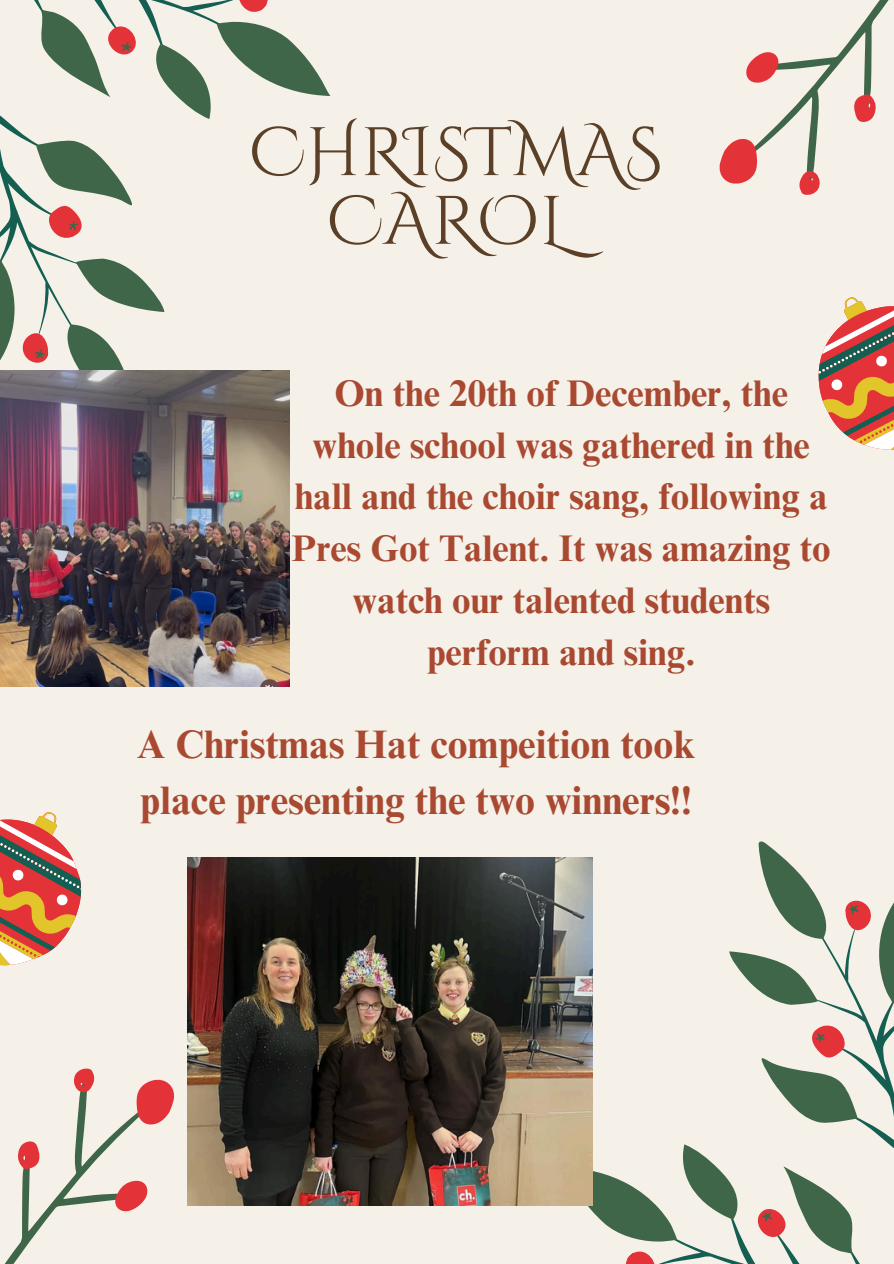
<style>
.page{position:relative;width:894px;height:1264px;background:#fff}
.page>*{position:absolute;margin:0;border:0;box-sizing:border-box;transform-origin:0 0}
.t1{font:68.4px/68.7px "Cinzel Decorative";color:#5b4027;text-align:center}
.t2{font:700 39.75px/55.7px "Times NRMT Pro";color:#a94931}
.t3{font:700 37.05px/51.8px "Times NRMT Pro";color:#a94931;text-align:center}
</style>
<div class="page">
<div style="left:0;top:0;width:893px;height:1263px;background:#f5f1e8"></div>
<svg style="left:0;top:0;width:331px;height:370px"></svg>
<svg style="left:719px;top:0;width:170px;height:195px"></svg>
<svg style="left:5px;top:1032px;width:194px;height:231px"></svg>
<svg style="left:0;top:812px;width:82px;height:154px"></svg>
<svg style="left:818px;top:297px;width:75px;height:153px"></svg>
<svg style="left:488px;top:841px;width:405px;height:422px"></svg>
<img style="left:0;top:370px;width:290px;height:317px">
<img style="left:188px;top:857px;width:404px;height:348px">
<p class="t1" style="left:249px;top:120px;width:414px">CHRISTMAS<br>CAROL</p>
<p class="t3" style="left:291px;top:372px;width:540px">On the 20th of December, the whole school was gathered in the hall and the choir sang, following a<br>Pres Got Talent. It was amazing to watch our talented students perform and sing.</p>
<h1 class="t2" style="left:137px;top:722px;width:560px">A Christmas Hat compeition took place presenting the two winners!!</h1>
</div>
